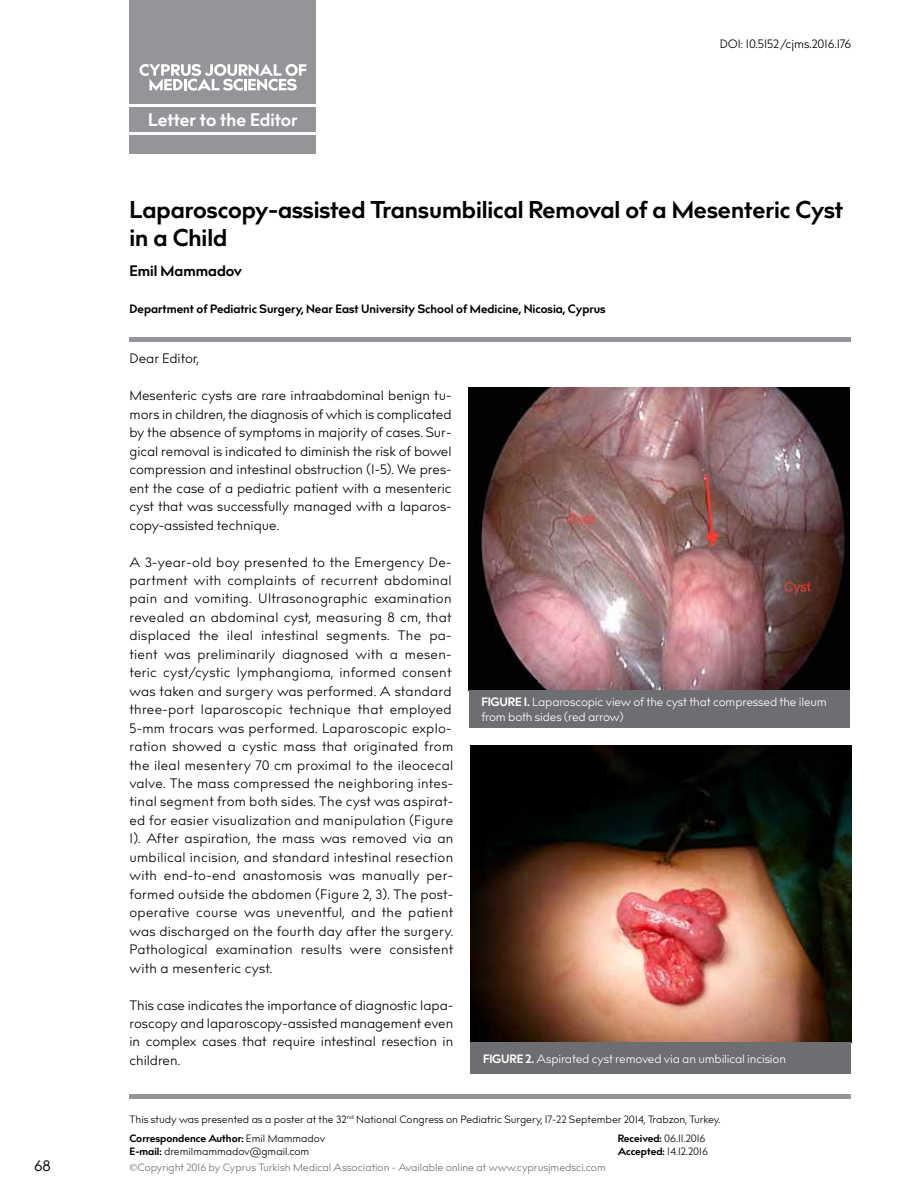
<style>
.page{position:relative;width:915px;height:1191px;background:#fff}
.page>*{position:absolute;margin:0;border:0;box-sizing:border-box;transform-origin:0 0}
.t1{font:700 24px/28.8px "billcorporatenarrow";color:#000}
.t2{font:700 18px "billcorporatenarrow";color:#fff}
.t3{font:700 15px "billcorporatenarrow";color:#000}
.t4{font:15px "billcorporatenarrow";color:#000}
.t5{font:13.5px/18.5px "billcorporatenarrow";letter-spacing:.02em;color:#000;text-align:justify}
.t6{font:13.5px "billcorporatenarrow";color:#000}
.t7{font:12px/14.4px "billcorporatenarrow";letter-spacing:-.015em;color:#fff}
.t8{font:700 12px "billcorporatenarrow";color:#000}
.t9{font:12px "billcorporatenarrow";color:#000}
.t10{font:10.5px/12.6px "billcorporatenarrow";color:#000}
.t11{font:10.5px "billcorporatenarrow";color:#6d6e71}
.s1{font-weight:700}
.s2{font-family:"Times"}
</style>
<div class="page">
<div style="left:129px;top:0;width:187px;height:154px;background:#939598"></div>
<svg style="left:139px;top:64px;width:167px;height:27px"></svg>
<hr style="left:129px;top:132px;width:187px;height:3px;background:#fff">
<hr style="left:129px;top:104px;width:187px;height:2px;background:#fff">
<div style="left:129px;top:1093px;width:721px;height:5px;background:#939598"></div>
<hr style="left:129px;top:337px;width:721px;height:4px;background:#939598">
<img style="left:470px;top:745px;width:380px;height:297px">
<div style="left:470px;top:1042px;width:380px;height:32px;background:#6d6e71"></div>
<img style="left:468px;top:387px;width:381px;height:303px">
<div style="left:468px;top:690px;width:381px;height:38px;background:#6d6e71"></div>
<p class="t4" style="left:34px;top:1154px;width:18px">68</p>
<h2 class="t2" style="left:148px;top:107px;width:151px">Letter to the Editor</h2>
<p class="t9" style="left:719px;top:36px;width:133px">DOI: 10.5152/cjms.2016.176</p>
<h1 class="t1" style="left:129px;top:196px;width:715px">Laparoscopy-assisted Transumbilical Removal of a Mesenteric Cyst in a Child</h1>
<p class="t3" style="left:129px;top:260px;width:114px">Emil Mammadov</p>
<p class="t8" style="left:129px;top:300px;width:477px">Department of Pediatric Surgery, Near East University School of Medicine, Nicosia, Cyprus</p>
<p class="t6" style="left:129px;top:349px;width:71px">Dear Editor,</p>
<p class="t5" style="left:129px;top:387px;width:323px">Mesenteric cysts are rare intraabdominal benign tu&shy;mors in children, the diagnosis of which is complicated by the absence of symptoms in majority of cases. Sur&shy;gical removal is indicated to diminish the risk of bowel compression and intestinal obstruction (1-5). We pres&shy;ent the case of a pediatric patient with a mesenteric cyst that was successfully managed with a laparos&shy;copy-assisted technique.</p>
<p class="t5" style="left:129px;top:553px;width:325px;text-align:left">A 3-year-old boy presented to the Emergency De&shy;partment with complaints of recurrent abdominal pain and vomiting. Ultrasonographic examination revealed an abdominal cyst, measuring 8 cm, that displaced the ileal intestinal segments. The pa&shy;tient was preliminarily diagnosed with a mesen&shy;teric cyst/cystic lymphangioma, informed consent was taken and surgery was performed. A standard three-port laparoscopic technique that employed 5-mm trocars was performed. Laparoscopic explo&shy;ration showed a cystic mass that originated from the ileal mesentery 70 cm proximal to the ileocecal valve. The mass compressed the neighboring intes&shy;tinal segment from both sides. The cyst was aspirat&shy;ed for easier visualization and manipulation (Figure 1). After aspiration, the mass was removed via an umbilical incision, and standard intestinal resection with end-to-end anastomosis was manually per&shy;formed outside the abdomen (Figure 2, 3). The post&shy;operative course was uneventful, and the patient was discharged on the fourth day after the surgery.<br>Pathological examination results were consistent with a mesenteric cyst.</p>
<p class="t5" style="left:129px;top:996px;width:325px">This case indicates the importance of diagnostic lapa&shy;roscopy and laparoscopy-assisted management even in complex cases that require intestinal resection in children.</p>
<p class="t7" style="left:481px;top:695px;width:347px"><span class="s1">FIGURE 1.</span> Laparoscopic view of the cyst that compressed the ileum from both sides (red arrow)</p>
<p class="t7" style="left:483px;top:1051px;width:304px"><span class="s1">FIGURE 2.</span> Aspirated cyst removed via an umbilical incision</p>
<p class="t10" style="left:129px;top:1113px;width:592px">This study was presented as a poster at the 32<sup>nd</sup> National Congress on Pediatric Surgery, 17-22 September 2014, Trabzon, Turkey.</p>
<p class="t11" style="left:129px;top:1159px;width:477px"><span class="s2">©</span>Copyright 2016 by Cyprus Turkish Medical Association - Available online at www.cyprusjmedsci.com</p>
<p class="t10" style="left:129px;top:1132px;width:197px"><span class="s1">Correspondence Author:</span> Emil Mammadov<br><span class="s1">E-mail:</span> dremilmammadov@gmail.com</p>
<p class="t10" style="left:617px;top:1132px;width:92px"><span class="s1">Received:</span> 06.11.2016<br><span class="s1">Accepted:</span> 14.12.2016</p>
</div>
